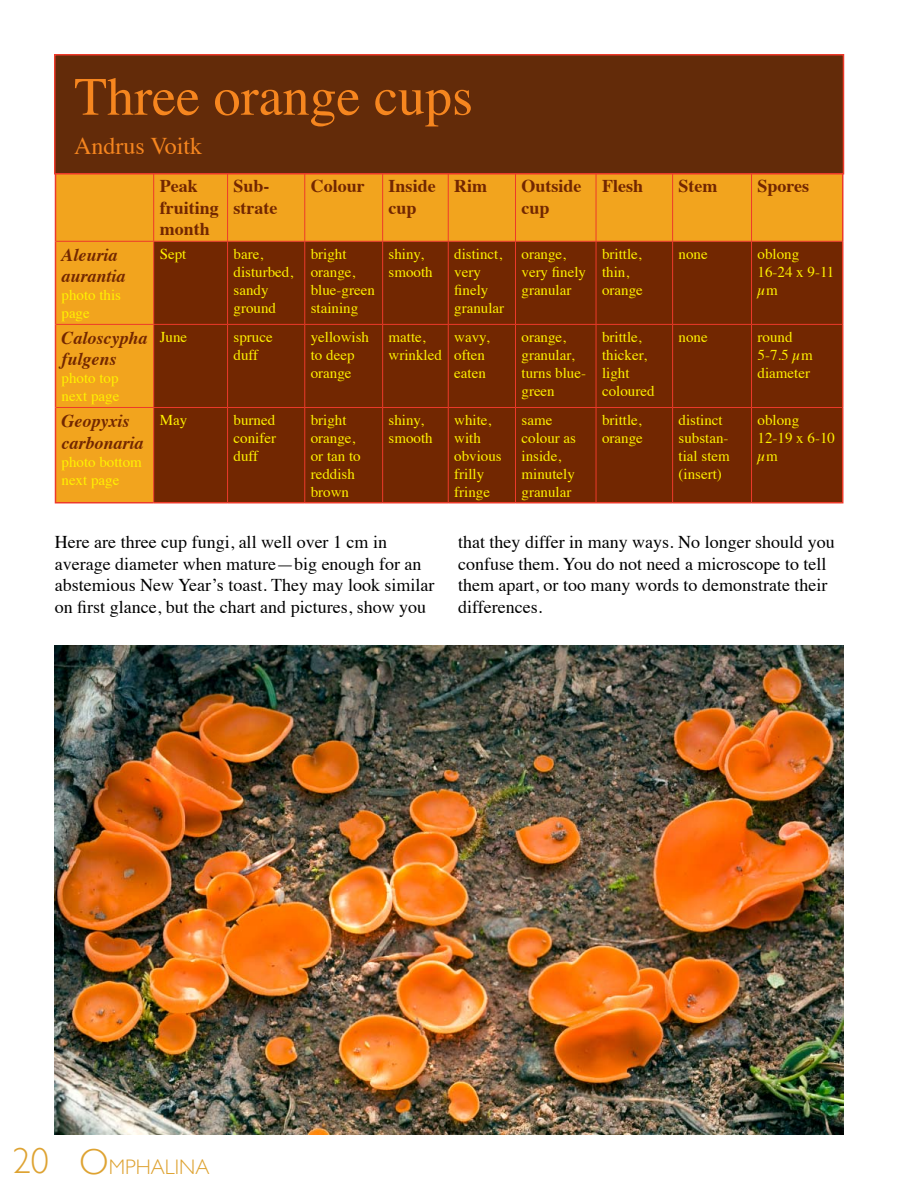
<style>
.page{position:relative;width:918px;height:1188px;background:#fff}
.page>*{position:absolute;margin:0;border:0;box-sizing:border-box;transform-origin:0 0}
.t1{font:54px "Times";color:#f6861f}
.t2{font:24px "Times";color:#f6861f}
.t3{font:300 21px "Gill Sans";color:#dea332}
.t4{font:18px/21.6px "Times";color:#000}
.t5{font:700 18px/21.6px "Times";color:#722701}
.t6{font:italic 700 18px/21.6px "Times";color:#722701}
.t7{font:15px/18px "Times";color:#fff200}
.s1{font-size:36px}
</style>
<div class="page">
<div style="left:56px;top:175px;width:786px;height:327px;background:#f2a41e"></div>
<div style="left:154px;top:242px;width:688px;height:260px;background:#722701"></div>
<hr style="left:55px;top:173px;width:1px;height:68px;background:#ed3a2a">
<hr style="left:153px;top:173px;width:1px;height:68px;background:#ed3a2a">
<hr style="left:227px;top:173px;width:1px;height:68px;background:#ed3a2a">
<hr style="left:304px;top:173px;width:1px;height:68px;background:#ed3a2a">
<hr style="left:382px;top:173px;width:1px;height:68px;background:#ed3a2a">
<hr style="left:448px;top:173px;width:1px;height:68px;background:#ed3a2a">
<hr style="left:515px;top:173px;width:1px;height:68px;background:#ed3a2a">
<hr style="left:596px;top:173px;width:1px;height:68px;background:#ed3a2a">
<hr style="left:672px;top:173px;width:1px;height:68px;background:#ed3a2a">
<hr style="left:842px;top:173px;width:1px;height:68px;background:#ed3a2a">
<hr style="left:751px;top:173px;width:1px;height:68px;background:#ed3a2a">
<hr style="left:56px;top:241px;width:98px;height:1px;background:#ed3a2a">
<hr style="left:55px;top:241px;width:1px;height:83px;background:#ed3a2a">
<hr style="left:154px;top:241px;width:74px;height:1px;background:#ed3a2a">
<hr style="left:153px;top:242px;width:1px;height:82px;background:#ed3a2a">
<hr style="left:228px;top:241px;width:77px;height:1px;background:#ed3a2a">
<hr style="left:227px;top:242px;width:1px;height:82px;background:#ed3a2a">
<hr style="left:305px;top:241px;width:78px;height:1px;background:#ed3a2a">
<hr style="left:304px;top:242px;width:1px;height:82px;background:#ed3a2a">
<hr style="left:383px;top:241px;width:65px;height:1px;background:#ed3a2a">
<hr style="left:382px;top:242px;width:1px;height:82px;background:#ed3a2a">
<hr style="left:448px;top:241px;width:68px;height:1px;background:#ed3a2a">
<hr style="left:448px;top:242px;width:1px;height:82px;background:#ed3a2a">
<hr style="left:516px;top:241px;width:80px;height:1px;background:#ed3a2a">
<hr style="left:515px;top:242px;width:1px;height:82px;background:#ed3a2a">
<hr style="left:596px;top:241px;width:77px;height:1px;background:#ed3a2a">
<hr style="left:596px;top:242px;width:1px;height:82px;background:#ed3a2a">
<hr style="left:673px;top:241px;width:79px;height:1px;background:#ed3a2a">
<hr style="left:672px;top:242px;width:1px;height:82px;background:#ed3a2a">
<hr style="left:752px;top:241px;width:90px;height:1px;background:#ed3a2a">
<hr style="left:751px;top:242px;width:1px;height:82px;background:#ed3a2a">
<hr style="left:842px;top:241px;width:1px;height:83px;background:#ed3a2a">
<hr style="left:56px;top:324px;width:98px;height:1px;background:#ed3a2a">
<hr style="left:55px;top:324px;width:1px;height:83px;background:#ed3a2a">
<hr style="left:154px;top:324px;width:74px;height:1px;background:#ed3a2a">
<hr style="left:153px;top:325px;width:1px;height:82px;background:#ed3a2a">
<hr style="left:228px;top:324px;width:77px;height:1px;background:#ed3a2a">
<hr style="left:227px;top:325px;width:1px;height:82px;background:#ed3a2a">
<hr style="left:305px;top:324px;width:78px;height:1px;background:#ed3a2a">
<hr style="left:304px;top:325px;width:1px;height:82px;background:#ed3a2a">
<hr style="left:383px;top:324px;width:65px;height:1px;background:#ed3a2a">
<hr style="left:382px;top:325px;width:1px;height:82px;background:#ed3a2a">
<hr style="left:448px;top:324px;width:68px;height:1px;background:#ed3a2a">
<hr style="left:448px;top:325px;width:1px;height:82px;background:#ed3a2a">
<hr style="left:516px;top:324px;width:80px;height:1px;background:#ed3a2a">
<hr style="left:515px;top:325px;width:1px;height:82px;background:#ed3a2a">
<hr style="left:596px;top:324px;width:77px;height:1px;background:#ed3a2a">
<hr style="left:596px;top:325px;width:1px;height:82px;background:#ed3a2a">
<hr style="left:673px;top:324px;width:79px;height:1px;background:#ed3a2a">
<hr style="left:672px;top:325px;width:1px;height:82px;background:#ed3a2a">
<hr style="left:752px;top:324px;width:90px;height:1px;background:#ed3a2a">
<hr style="left:751px;top:325px;width:1px;height:82px;background:#ed3a2a">
<hr style="left:842px;top:324px;width:1px;height:83px;background:#ed3a2a">
<hr style="left:56px;top:407px;width:98px;height:1px;background:#ed3a2a">
<hr style="left:55px;top:407px;width:1px;height:95px;background:#ed3a2a">
<hr style="left:55px;top:502px;width:99px;height:1px;background:#ed3a2a">
<hr style="left:154px;top:407px;width:74px;height:1px;background:#ed3a2a">
<hr style="left:153px;top:408px;width:1px;height:94px;background:#ed3a2a">
<hr style="left:154px;top:502px;width:74px;height:1px;background:#ed3a2a">
<hr style="left:228px;top:407px;width:77px;height:1px;background:#ed3a2a">
<hr style="left:227px;top:408px;width:1px;height:94px;background:#ed3a2a">
<hr style="left:228px;top:502px;width:77px;height:1px;background:#ed3a2a">
<hr style="left:305px;top:407px;width:78px;height:1px;background:#ed3a2a">
<hr style="left:304px;top:408px;width:1px;height:94px;background:#ed3a2a">
<hr style="left:305px;top:502px;width:78px;height:1px;background:#ed3a2a">
<hr style="left:383px;top:407px;width:65px;height:1px;background:#ed3a2a">
<hr style="left:382px;top:408px;width:1px;height:94px;background:#ed3a2a">
<hr style="left:383px;top:502px;width:65px;height:1px;background:#ed3a2a">
<hr style="left:448px;top:407px;width:68px;height:1px;background:#ed3a2a">
<hr style="left:448px;top:408px;width:1px;height:94px;background:#ed3a2a">
<hr style="left:448px;top:502px;width:68px;height:1px;background:#ed3a2a">
<hr style="left:516px;top:407px;width:80px;height:1px;background:#ed3a2a">
<hr style="left:515px;top:408px;width:1px;height:94px;background:#ed3a2a">
<hr style="left:516px;top:502px;width:80px;height:1px;background:#ed3a2a">
<hr style="left:596px;top:407px;width:77px;height:1px;background:#ed3a2a">
<hr style="left:596px;top:408px;width:1px;height:94px;background:#ed3a2a">
<hr style="left:596px;top:502px;width:77px;height:1px;background:#ed3a2a">
<hr style="left:673px;top:407px;width:79px;height:1px;background:#ed3a2a">
<hr style="left:672px;top:408px;width:1px;height:94px;background:#ed3a2a">
<hr style="left:673px;top:502px;width:79px;height:1px;background:#ed3a2a">
<hr style="left:752px;top:407px;width:90px;height:1px;background:#ed3a2a">
<hr style="left:751px;top:408px;width:1px;height:94px;background:#ed3a2a">
<hr style="left:842px;top:407px;width:1px;height:95px;background:#ed3a2a">
<hr style="left:752px;top:502px;width:91px;height:1px;background:#ed3a2a">
<img style="left:55px;top:645px;width:788px;height:490px">
<div style="left:55px;top:55px;width:788px;height:119px;background:#632b09"></div>
<div style="left:54px;top:54px;width:790px;height:121px;border:2px solid #ed3a2a"></div>
<h1 class="t1" style="left:74px;top:74px;width:400px">Three orange cups</h1>
<h2 class="t2" style="left:74px;top:136px;width:129px">Andrus Voitk</h2>
<p class="t6" style="left:62px;top:245px;width:66px">Aleuria aurantia</p>
<p class="t7" style="left:62px;top:288px;width:61px">photo this page</p>
<p class="t6" style="left:62px;top:329px;width:88px">Caloscypha fulgens</p>
<p class="t7" style="left:62px;top:371px;width:59px">photo top next page</p>
<p class="t6" style="left:62px;top:412px;width:84px">Geopyxis carbonaria</p>
<p class="t7" style="left:62px;top:454px;width:82px">photo bottom next page</p>
<p class="t5" style="left:160px;top:177px;width:61px">Peak fruiting month</p>
<p class="t5" style="left:234px;top:177px;width:45px">Sub&shy;strate</p>
<p class="t5" style="left:311px;top:177px;width:55px">Colour</p>
<p class="t5" style="left:389px;top:177px;width:49px">Inside cup</p>
<p class="t5" style="left:454px;top:177px;width:34px">Rim</p>
<p class="t5" style="left:522px;top:177px;width:62px">Outside cup</p>
<p class="t5" style="left:602px;top:177px;width:43px">Flesh</p>
<p class="t5" style="left:679px;top:177px;width:40px">Stem</p>
<p class="t5" style="left:758px;top:177px;width:53px">Spores</p>
<p class="t7" style="left:160px;top:246px;width:28px">Sept</p>
<p class="t7" style="left:234px;top:246px;width:61px">bare, disturbed, sandy ground</p>
<p class="t7" style="left:311px;top:246px;width:66px">bright orange, blue-green staining</p>
<p class="t7" style="left:389px;top:246px;width:46px">shiny, smooth</p>
<p class="t7" style="left:454px;top:246px;width:51px">distinct, very finely granular</p>
<p class="t7" style="left:522px;top:246px;width:66px">orange, very finely granular</p>
<p class="t7" style="left:602px;top:246px;width:42px">brittle, thin, orange</p>
<p class="t7" style="left:679px;top:246px;width:31px">none</p>
<p class="t7" style="left:758px;top:246px;width:78px">oblong<br>16-24 x 9-11 μm</p>
<p class="t7" style="left:160px;top:329px;width:29px">June</p>
<p class="t7" style="left:234px;top:329px;width:41px">spruce duff</p>
<p class="t7" style="left:311px;top:329px;width:60px">yellowish to deep orange</p>
<p class="t7" style="left:389px;top:329px;width:55px">matte, wrinkled</p>
<p class="t7" style="left:454px;top:329px;width:37px">wavy, often eaten</p>
<p class="t7" style="left:522px;top:329px;width:66px">orange, granular, turns blue&shy;green</p>
<p class="t7" style="left:602px;top:329px;width:54px">brittle, thicker, light coloured</p>
<p class="t7" style="left:679px;top:329px;width:31px">none</p>
<p class="t7" style="left:758px;top:329px;width:57px">round<br>5-7.5 μm diameter</p>
<p class="t7" style="left:160px;top:412px;width:29px">May</p>
<p class="t7" style="left:234px;top:412px;width:44px;text-align:justify">burned conifer duff</p>
<p class="t7" style="left:311px;top:412px;width:51px">bright orange, or tan to reddish brown</p>
<p class="t7" style="left:389px;top:412px;width:46px">shiny, smooth</p>
<p class="t7" style="left:454px;top:412px;width:49px">white, with obvious frilly fringe</p>
<p class="t7" style="left:522px;top:412px;width:56px">same colour as inside, minutely granular</p>
<p class="t7" style="left:602px;top:412px;width:42px">brittle, orange</p>
<p class="t7" style="left:679px;top:412px;width:53px">distinct substan&shy;tial stem (insert)</p>
<p class="t7" style="left:758px;top:412px;width:79px">oblong<br>12-19 x 6-10 μm</p>
<p class="t4" style="left:55px;top:533px;width:381px">Here are three cup fungi, all well over 1 cm in average diameter when mature—big enough for an abstemious New Year’s toast. They may look similar on first glance, but the chart and pictures, show you</p>
<p class="t4" style="left:458px;top:533px;width:378px">that they differ in many ways. No longer should you confuse them. You do not need a microscope to tell them apart, or too many words to demonstrate their differences.</p>
<h3 class="t3" style="left:13px;top:1155px;width:198px"><span class="s1">20 O</span>MPHALINA</h3>
</div>
